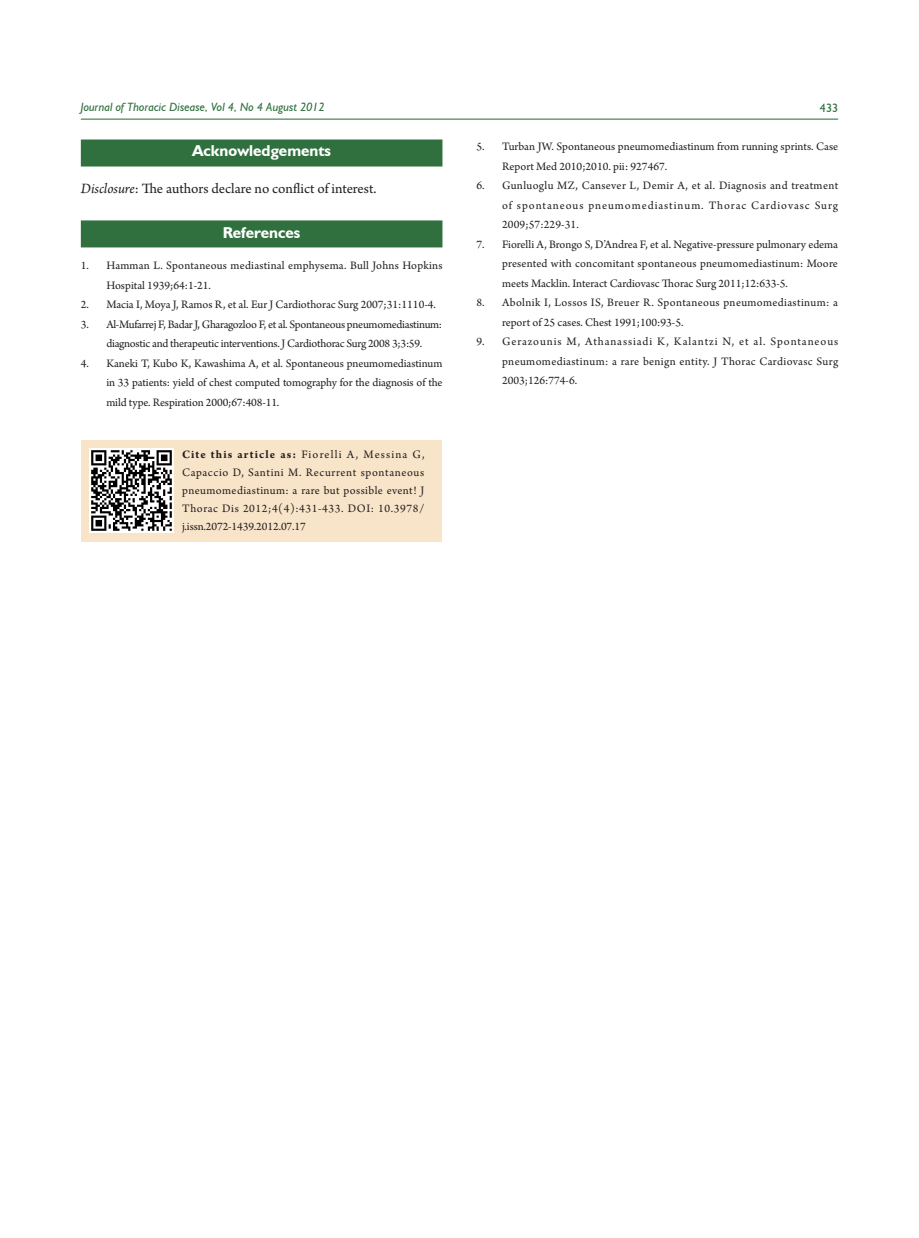
<style>
.page{position:relative;width:919px;height:1238px;background:#fff}
.page>*{position:absolute;margin:0;border:0;box-sizing:border-box;transform-origin:0 0}
.t1{font:700 15.75px "Humanist 521 BT";color:#fff}
.t2{font:15px "Arno Pro";color:#231f20}
.t3{font:12px/19.5px "Arno Pro";color:#231f20;text-align:justify}
.t4{font:12px/19.5px "Arno Pro";letter-spacing:-.025em;color:#231f20;text-align:center}
.t5{font:12px/19.5px "Arno Pro";letter-spacing:.025em;color:#231f20}
.t6{font:italic 12px "Humanist 521 BT";color:#30703e}
.t7{font:12px "Humanist 521 BT";color:#30703e}
.s1{font-style:italic}
.s2{font-weight:700}
</style>
<div class="page">
<hr style="left:81px;top:119px;width:757px;height:1px;background:#30703e">
<div style="left:81px;top:139px;width:361px;height:27px;background:#30703e"></div>
<div style="left:81px;top:220px;width:361px;height:27px;background:#30703e"></div>
<div style="left:81px;top:440px;width:360px;height:101px;background:#f8e4c9"></div>
<img style="left:89px;top:448px;width:85px;height:84px">
<p class="t6" style="left:81px;top:99px;width:245px">Journal of Thoracic Disease, Vol 4, No 4 August 2012</p>
<p class="t7" style="left:819px;top:100px;width:20px">433</p>
<h1 class="t1" style="left:192px;top:141px;width:140px">Acknowledgements</h1>
<p class="t2" style="left:81px;top:180px;width:297px"><span class="s1">Disclosure</span>: The authors declare no conflict of interest.</p>
<h1 class="t1" style="left:223px;top:223px;width:79px">References</h1>
<p class="t3" style="left:106px;top:257px;width:337px;text-indent:-26px">1. Hamman L. Spontaneous mediastinal emphysema. Bull Johns Hopkins<br>Hospital 1939;64:1-21.</p>
<p class="t3" style="left:81px;top:296px;width:356px">2. Macia I, Moya J, Ramos R, et al. Eur J Cardiothorac Surg 2007;31:1110-4.</p>
<p class="t4" style="left:81px;top:315px;width:363px">3. Al-Mufarrej F, Badar J, Gharagozloo F, et al. Spontaneous pneumomediastinum: diagnostic and therapeutic interventions. J Cardiothorac Surg 2008 3;3:59.</p>
<p class="t3" style="left:106px;top:354px;width:338px;text-indent:-26px">4. Kaneki T, Kubo K, Kawashima A, et al. Spontaneous pneumomediastinum in 33 patients: yield of chest computed tomography for the diagnosis of the mild type. Respiration 2000;67:408-11.</p>
<p class="t3" style="left:502px;top:137px;width:337px;text-indent:-26px">5. Turban JW. Spontaneous pneumomediastinum from running sprints. Case<br>Report Med 2010;2010. pii: 927467.</p>
<p class="t3" style="left:502px;top:176px;width:337px;text-indent:-26px">6. Gunluoglu MZ, Cansever L, Demir A, et al. Diagnosis and treatment of spontaneous pneumomediastinum. Thorac Cardiovasc Surg 2009;57:229-31.</p>
<p class="t3" style="left:502px;top:235px;width:337px;text-indent:-26px">7. Fiorelli A, Brongo S, D’Andrea F, et al. Negative-pressure pulmonary edema presented with concomitant spontaneous pneumomediastinum: Moore meets Macklin. Interact Cardiovasc Thorac Surg 2011;12:633-5.</p>
<p class="t5" style="left:502px;top:293px;width:337px;text-indent:-26px">8. Abolnik I, Lossos IS, Breuer R. Spontaneous pneumomediastinum: a report of 25 cases. Chest 1991;100:93-5.</p>
<p class="t3" style="left:502px;top:332px;width:338px;text-indent:-26px">9. Gerazounis M, Athanassiadi K, Kalantzi N, et al. Spontaneous pneumomediastinum: a rare benign entity. J Thorac Cardiovasc Surg 2003;126:774-6.</p>
<p class="t3" style="left:182px;top:446px;width:244px;line-height:18px"><span class="s2">Cite this article as:</span> Fiorelli A, Messina G, Capaccio D, Santini M. Recurrent spontaneous pneumomediastinum: a rare but possible event! J Thorac Dis 2012;4(4):431-433. DOI: 10.3978/ j.issn.2072-1439.2012.07.17</p>
</div>
